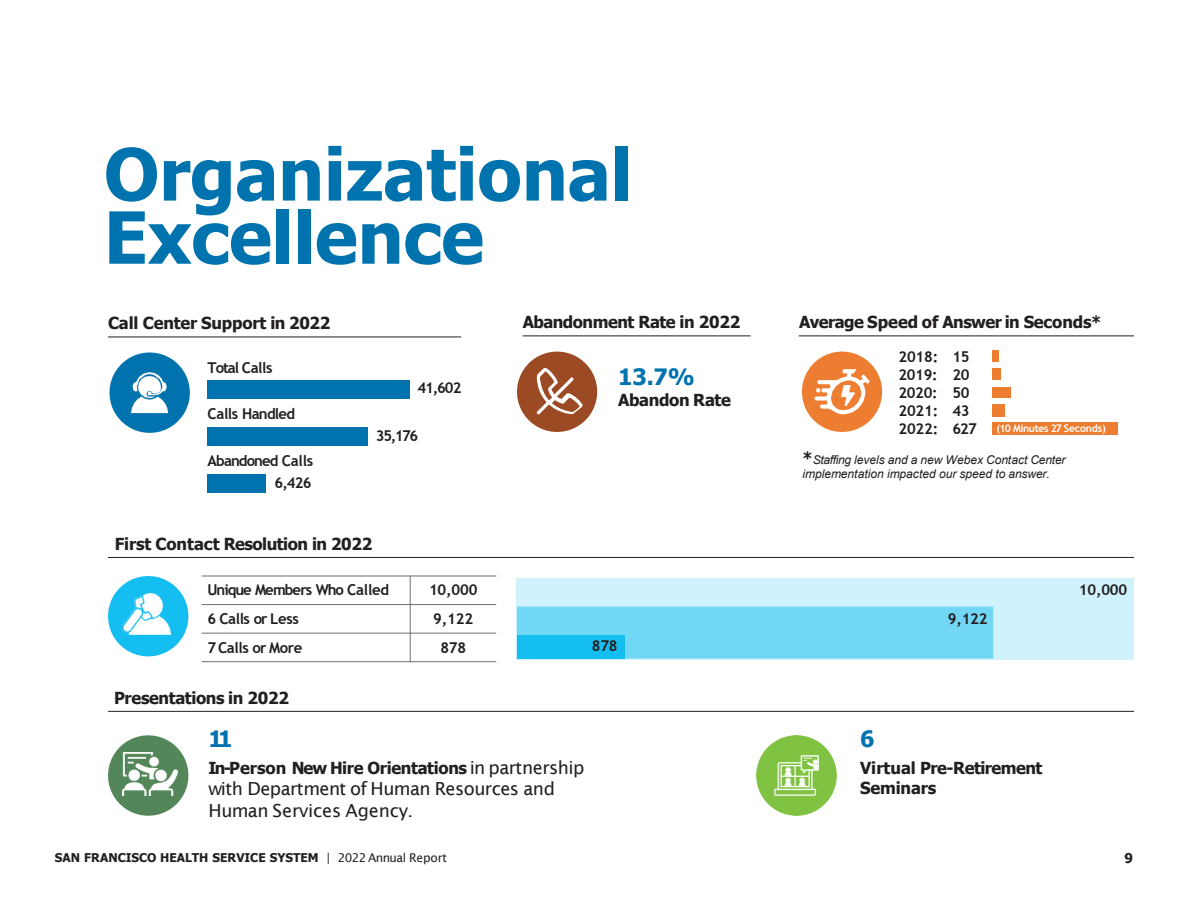
<style>
.page{position:relative;width:1188px;height:918px;background:#fff}
.page>*{position:absolute;margin:0;border:0;box-sizing:border-box;transform-origin:0 0}
.t1{font:700 72px/63.2px "Tahoma";color:#0073ae}
.t2{font:700 22.5px "Tahoma";color:#0073ae}
.t3{font:18px/21.6px "Lucida Sans";letter-spacing:-.025em;color:#231f20}
.t4{font:700 16.5px/19.8px "Tahoma";letter-spacing:-.02em;color:#231f20}
.t5{font:700 15px "Trebuchet MS";letter-spacing:-.025em;color:#231f20}
.t6{font:700 15px "Trebuchet MS";letter-spacing:-.065em;color:#231f20}
.t7{font:700 15px "Trebuchet MS";letter-spacing:-.06em;color:#231f20}
.t8{font:700 15px "Trebuchet MS";letter-spacing:-.045em;color:#231f20}
.t9{font:700 15px "Trebuchet MS";letter-spacing:-.05em;color:#231f20}
.t10{font:700 13.5px "Tahoma";color:#231f20}
.t11{font:italic 12px/14.1px "Arial";letter-spacing:-.005em;color:#231f20}
.t12{font:700 12px "Tahoma";color:#231f20}
.t13{font:700 10.5px "Trebuchet MS";letter-spacing:-.035em;color:#fff}
.s1{font-family:"Tahoma";font-weight:700;font-style:normal;font-size:16.5px}
.s2{font-family:"Lucida Sans";font-weight:400;font-size:18px}
.s3{font-family:"Lucida Sans";font-weight:400}
</style>
<div class="page">
<svg style="left:108px;top:735px;width:80px;height:81px"></svg>
<img style="left:122px;top:752px;width:55px;height:44px">
<img style="left:757px;top:735px;width:80px;height:81px">
<hr style="left:108px;top:711px;width:1026px;height:1px;background:#231f20">
<svg style="left:108px;top:576px;width:80px;height:80px"></svg>
<img style="left:122px;top:593px;width:40px;height:39px">
<hr style="left:108px;top:557px;width:1026px;height:1px;background:#231f20">
<hr style="left:410px;top:576px;width:1px;height:86px;background:#6d6e71">
<hr style="left:202px;top:604px;width:294px;height:1px;background:#6d6e71">
<hr style="left:202px;top:633px;width:294px;height:1px;background:#6d6e71">
<hr style="left:202px;top:576px;width:294px;height:1px;background:#6d6e71">
<hr style="left:202px;top:661px;width:294px;height:1px;background:#6d6e71">
<div style="left:517px;top:578px;width:617px;height:82px;background:#d0f2fc"></div>
<div style="left:517px;top:607px;width:476px;height:52px;background:#71d7f5"></div>
<div style="left:517px;top:636px;width:107px;height:23px;background:#14bef0"></div>
<svg style="left:517px;top:352px;width:80px;height:80px"></svg>
<img style="left:540px;top:372px;width:39px;height:39px">
<svg style="left:109px;top:352px;width:81px;height:81px"></svg>
<hr style="left:108px;top:337px;width:353px;height:1px;background:#231f20">
<hr style="left:799px;top:336px;width:335px;height:1px;background:#231f20">
<svg style="left:802px;top:352px;width:80px;height:80px"></svg>
<img style="left:841px;top:386px;width:13px;height:20px">
<hr style="left:523px;top:336px;width:228px;height:1px;background:#231f20">
<div style="left:208px;top:380px;width:202px;height:18px;background:#0073ae"></div>
<div style="left:208px;top:427px;width:160px;height:18px;background:#0073ae"></div>
<div style="left:208px;top:474px;width:58px;height:18px;background:#0073ae"></div>
<div style="left:992px;top:350px;width:7px;height:12px;background:#ed7d30"></div>
<div style="left:992px;top:387px;width:18px;height:11px;background:#ed7d30"></div>
<div style="left:992px;top:404px;width:12px;height:13px;background:#ed7d30"></div>
<div style="left:992px;top:368px;width:9px;height:12px;background:#ed7d30"></div>
<div style="left:992px;top:422px;width:126px;height:13px;background:#ed7d30"></div>
<h2 class="t1" style="left:104px;top:146px;width:530px">Organizational<br>Excellence</h2>
<p class="t4" style="left:108px;top:314px;width:224px">Call Center Support in 2022</p>
<p class="t4" style="left:523px;top:313px;width:219px">Abandonment Rate in 2022</p>
<p class="t4" style="left:799px;top:313px;width:304px">Average Speed of Answer in Seconds*</p>
<p class="t2" style="left:618px;top:361px;width:78px">13.7%</p>
<p class="t4" style="left:618px;top:391px;width:114px">Abandon Rate</p>
<p class="t5" style="left:898px;top:348px;width:73px">2018: 15</p>
<p class="t5" style="left:898px;top:366px;width:73px">2019: 20</p>
<p class="t5" style="left:898px;top:384px;width:73px">2020: 50</p>
<p class="t5" style="left:898px;top:402px;width:73px">2021: 43</p>
<p class="t5" style="left:898px;top:420px;width:80px">2022: 627</p>
<p class="t11" style="left:802px;top:453px;width:265px"><span class="s1">*</span>Staffing levels and a new Webex Contact Center implementation impacted our speed to answer.</p>
<p class="t9" style="left:208px;top:358px;width:66px">Total Calls</p>
<p class="t8" style="left:208px;top:405px;width:89px">Calls Handled</p>
<p class="t7" style="left:208px;top:451px;width:107px">Abandoned Calls</p>
<p class="t5" style="left:417px;top:378px;width:46px">41,602</p>
<p class="t13" style="left:997px;top:422px;width:111px">(10 Minutes 27 Seconds)</p>
<p class="t5" style="left:376px;top:426px;width:44px">35,176</p>
<p class="t5" style="left:274px;top:474px;width:39px">6,426</p>
<p class="t4" style="left:115px;top:535px;width:259px">First Contact Resolution in 2022</p>
<p class="t6" style="left:208px;top:581px;width:183px">Unique Members Who Called</p>
<p class="t5" style="left:429px;top:581px;width:50px">10,000</p>
<p class="t5" style="left:208px;top:609px;width:93px">6 Calls or Less</p>
<p class="t5" style="left:433px;top:609px;width:41px">9,122</p>
<p class="t5" style="left:208px;top:638px;width:96px">7Calls or More</p>
<p class="t5" style="left:441px;top:638px;width:27px">878</p>
<p class="t5" style="left:592px;top:636px;width:27px">878</p>
<p class="t4" style="left:114px;top:689px;width:176px">Presentations in 2022</p>
<p class="t2" style="left:208px;top:723px;width:26px">11</p>
<p class="t4" style="left:208px;top:758px;width:378px">In-Person New Hire Orientations <span class="s2">in partnership</span></p>
<p class="t3" style="left:208px;top:778px;width:348px">with Department of Human Resources and<br>Human Services Agency.</p>
<p class="t5" style="left:948px;top:609px;width:41px">9,122</p>
<p class="t5" style="left:1079px;top:581px;width:50px">10,000</p>
<p class="t2" style="left:860px;top:723px;width:16px">6</p>
<p class="t4" style="left:860px;top:759px;width:184px">Virtual Pre-Retirement<br>Seminars</p>
<p class="t12" style="left:55px;top:850px;width:394px">SAN FRANCISCO HEALTH SERVICE SYSTEM <span class="s3">| 2022Annual Report</span></p>
<p class="t10" style="left:1124px;top:848px;width:10px">9</p>
</div>
